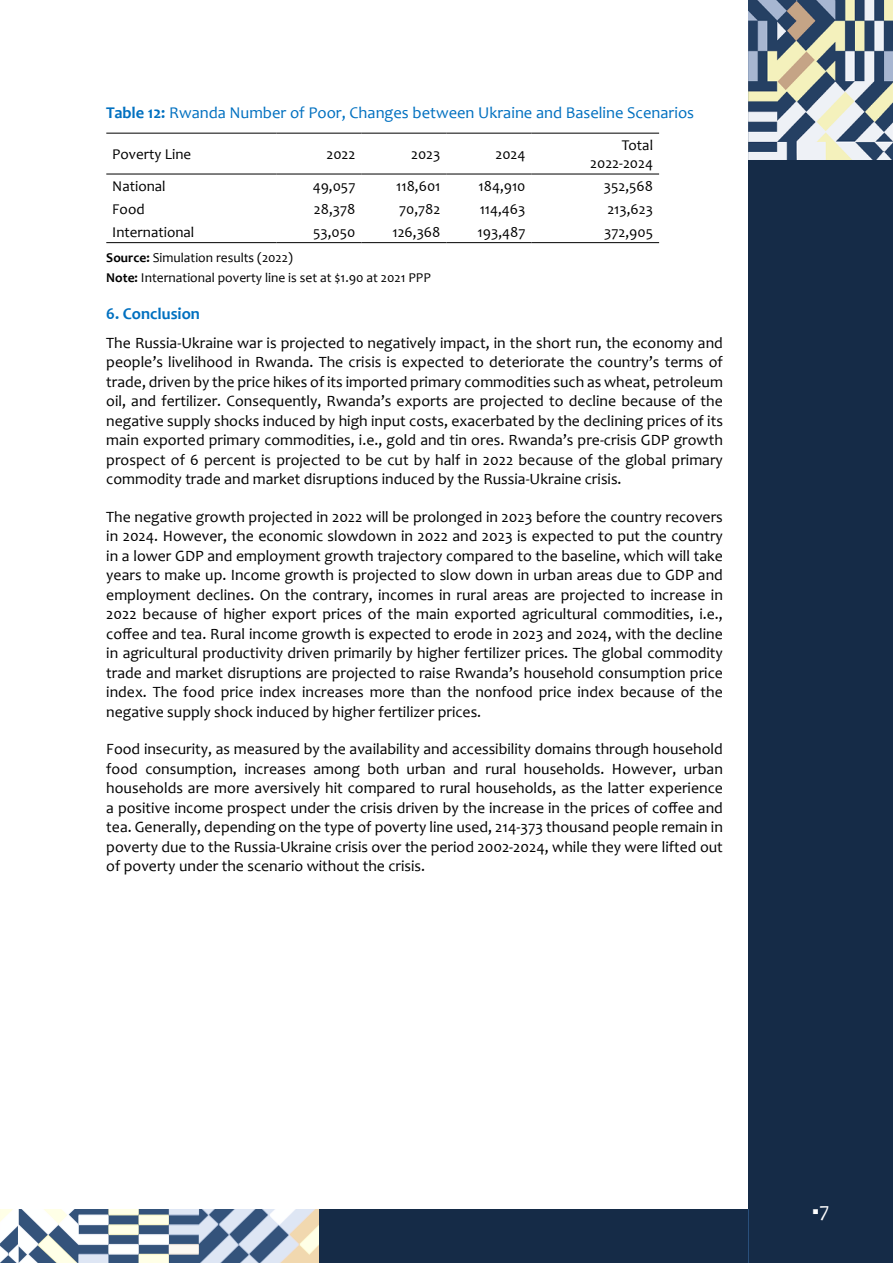
<style>
.page{position:relative;width:893px;height:1263px;background:#fff}
.page>*{position:absolute;margin:0;border:0;box-sizing:border-box;transform-origin:0 0}
.t1{font:21px "Acumin Pro";color:#fff}
.t2{font:16.5px "Candara";color:#0070c0}
.t3{font:700 16.5px "Candara";color:#0070c0}
.t4{font:15.75px/19.5px "Candara";color:#000;text-align:justify}
.t5{font:15px/18px "Candara";color:#000;text-align:right}
.t6{font:13.5px/19.8px "Candara";color:#000}
.s1{font-weight:700}
.s2{font-family:"Candara"}
</style>
<div class="page">
<div style="left:748px;top:0;width:145px;height:1263px;background:#152b47"></div>
<hr style="left:106px;top:133px;width:170px;height:1px;background:#000">
<hr style="left:276px;top:133px;width:85px;height:1px;background:#000">
<hr style="left:361px;top:133px;width:85px;height:1px;background:#000">
<hr style="left:446px;top:133px;width:85px;height:1px;background:#000">
<hr style="left:531px;top:133px;width:128px;height:1px;background:#000">
<hr style="left:106px;top:174px;width:170px;height:1px;background:#000">
<hr style="left:276px;top:174px;width:85px;height:1px;background:#000">
<hr style="left:361px;top:174px;width:85px;height:1px;background:#000">
<hr style="left:446px;top:174px;width:85px;height:1px;background:#000">
<hr style="left:531px;top:174px;width:128px;height:1px;background:#000">
<hr style="left:106px;top:242px;width:170px;height:1px;background:#000">
<hr style="left:276px;top:242px;width:85px;height:1px;background:#000">
<hr style="left:361px;top:242px;width:85px;height:1px;background:#000">
<hr style="left:446px;top:242px;width:85px;height:1px;background:#000">
<hr style="left:531px;top:242px;width:128px;height:1px;background:#000">
<img style="left:748px;top:0;width:145px;height:159px">
<svg style="left:0;top:1209px;width:748px;height:54px;fill:#152b47"></svg>
<p class="t2" style="left:106px;top:103px;width:589px"><span class="s1">Table 12:</span> Rwanda Number of Poor, Changes between Ukraine and Baseline Scenarios</p>
<p class="t5" style="left:112px;top:145px;width:80px">Poverty Line</p>
<p class="t5" style="left:326px;top:145px;width:31px">2022</p>
<p class="t5" style="left:411px;top:145px;width:31px">2023</p>
<p class="t5" style="left:495px;top:145px;width:32px">2024</p>
<p class="t5" style="left:590px;top:136px;width:64px">Total<br>2022-2024</p>
<p class="t5" style="left:112px;top:177px;width:55px">National</p>
<p class="t5" style="left:313px;top:177px;width:44px">49,057</p>
<p class="t5" style="left:396px;top:177px;width:46px">118,601</p>
<p class="t5" style="left:479px;top:177px;width:48px">184,910</p>
<p class="t5" style="left:604px;top:177px;width:51px">352,568</p>
<p class="t5" style="left:112px;top:200px;width:34px">Food</p>
<p class="t5" style="left:314px;top:200px;width:43px">28,378</p>
<p class="t5" style="left:399px;top:200px;width:43px">70,782</p>
<p class="t5" style="left:480px;top:200px;width:47px">114,463</p>
<p class="t5" style="left:607px;top:200px;width:47px">213,623</p>
<p class="t5" style="left:112px;top:223px;width:84px">International</p>
<p class="t5" style="left:313px;top:223px;width:44px">53,050</p>
<p class="t5" style="left:392px;top:223px;width:50px">126,368</p>
<p class="t5" style="left:478px;top:223px;width:49px">193,487</p>
<p class="t5" style="left:604px;top:223px;width:50px">372,905</p>
<p class="t6" style="left:106px;top:247px;width:326px"><span class="s1">Source:</span> Simulation results (2022)<br><span class="s1">Note:</span> International poverty line is set at $1.90 at 2021 PPP</p>
<p class="t3" style="left:106px;top:303px;width:95px">6. Conclusion</p>
<p class="t4" style="left:106px;top:332px;width:618px">The Russia-Ukraine war is projected to negatively impact, in the short run, the economy and people’s livelihood in Rwanda. The crisis is expected to deteriorate the country’s terms of trade, driven by the price hikes of its imported primary commodities such as wheat, petroleum oil, and fertilizer. Consequently, Rwanda’s exports are projected to decline because of the negative supply shocks induced by high input costs, exacerbated by the declining prices of its main exported primary commodities, i.e., gold and tin ores. Rwanda’s pre-crisis GDP growth prospect of 6 percent is projected to be cut by half in 2022 because of the global primary commodity trade and market disruptions induced by the Russia-Ukraine crisis.</p>
<p class="t4" style="left:106px;top:506px;width:618px">The negative growth projected in 2022 will be prolonged in 2023 before the country recovers in 2024. However, the economic slowdown in 2022 and 2023 is expected to put the country in a lower GDP and employment growth trajectory compared to the baseline, which will take years to make up. Income growth is projected to slow down in urban areas due to GDP and employment declines. On the contrary, incomes in rural areas are projected to increase in 2022 because of higher export prices of the main exported agricultural commodities, i.e., coffee and tea. Rural income growth is expected to erode in 2023 and 2024, with the decline in agricultural productivity driven primarily by higher fertilizer prices. The global commodity trade and market disruptions are projected to raise Rwanda’s household consumption price index. The food price index increases more than the nonfood price index because of the negative supply shock induced by higher fertilizer prices.</p>
<p class="t4" style="left:106px;top:739px;width:618px">Food insecurity, as measured by the availability and accessibility domains through household food consumption, increases among both urban and rural households. However, urban households are more aversively hit compared to rural households, as the latter experience a positive income prospect under the crisis driven by the increase in the prices of coffee and tea. Generally, depending on the type of poverty line used, 214-373 thousand people remain in poverty due to the Russia-Ukraine crisis over the period 2002-2024, while they were lifted out of poverty under the scenario without the crisis.</p>
<h1 class="t1" style="left:812px;top:1195px;width:19px">■<span class="s2">7</span></h1>
</div>
